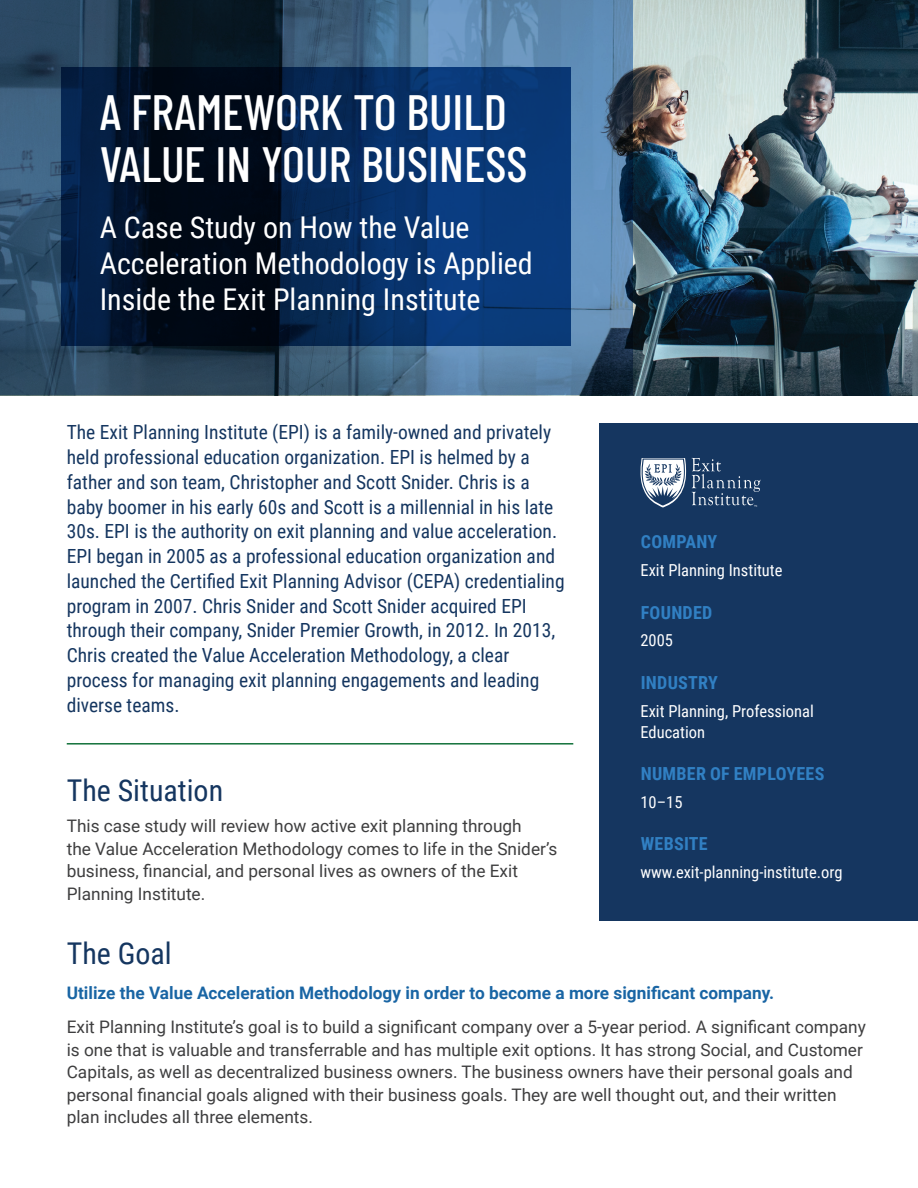
<style>
.page{position:relative;width:918px;height:1188px;background:#fff}
.page>*{position:absolute;margin:0;border:0;box-sizing:border-box;transform-origin:0 0}
.t1{font:500 49.5px/52.5px "Barlow Condensed";color:#fff}
.t2{font:30px/36px "Roboto Condensed";color:#fff}
.t3{font:30px "Roboto Condensed";color:#153660}
.t4{font:19.5px/24.8px "Roboto Condensed";color:#153660}
.t5{font:700 18px "Roboto Condensed";letter-spacing:.015em;color:#3180c3}
.t6{font:17.25px/22.5px "Roboto";color:#3e3e3f}
.t7{font:700 17.25px "Roboto";color:#1965a4}
.t8{font:16.5px/21px "Roboto Condensed";color:#fff}
</style>
<div class="page">
<img style="left:633px;top:0;width:285px;height:395px">
<svg style="left:0;top:0;width:633px;height:395px;background:#3d5e7b"></svg>
<svg style="left:62px;top:68px;width:509px;height:278px;background:#05234d"></svg>
<div style="left:600px;top:423px;width:318px;height:498px;background:#153660"></div>
<hr style="left:67px;top:743px;width:506px;height:2px;background:#12723b">
<svg style="left:692px;top:458px;width:68px;height:49px"></svg>
<svg style="left:640px;top:458px;width:46px;height:50px"></svg>
<h1 class="t1" style="left:100px;top:82px;width:429px">A FRAMEWORK TO BUILD<br>VALUE IN YOUR BUSINESS</h1>
<h2 class="t2" style="left:100px;top:208px;width:435px">A Case Study on How the Value<br>Acceleration Methodology is Applied<br>Inside the Exit Planning Institute</h2>
<p class="t4" style="left:67px;top:419px;width:499px">The Exit Planning Institute (EPI) is a family-owned and privately held professional education organization. EPI is helmed by a father and son team, Christopher and Scott Snider. Chris is a baby boomer in his early 60s and Scott is a millennial in his late 30s. EPI is the authority on exit planning and value acceleration.<br>EPI began in 2005 as a professional education organization and launched the Certified Exit Planning Advisor (CEPA) credentialing program in 2007. Chris Snider and Scott Snider acquired EPI through their company, Snider Premier Growth, in 2012. In 2013, Chris created the Value Acceleration Methodology, a clear process for managing exit planning engagements and leading diverse teams.</p>
<p class="t5" style="left:641px;top:529px;width:78px">COMPANY</p>
<p class="t8" style="left:640px;top:559px;width:144px">Exit Planning Institute</p>
<p class="t5" style="left:641px;top:600px;width:73px">FOUNDED</p>
<p class="t8" style="left:640px;top:629px;width:34px">2005</p>
<p class="t5" style="left:641px;top:670px;width:79px">INDUSTRY</p>
<p class="t8" style="left:640px;top:700px;width:175px">Exit Planning, Professional<br>Education</p>
<p class="t5" style="left:641px;top:761px;width:185px">NUMBER OF EMPLOYEES</p>
<p class="t8" style="left:640px;top:791px;width:44px">10–15</p>
<p class="t5" style="left:641px;top:831px;width:68px">WEBSITE</p>
<p class="t8" style="left:640px;top:861px;width:204px">www.exit-planning-institute.org</p>
<h2 class="t3" style="left:67px;top:769px;width:158px">The Situation</h2>
<p class="t6" style="left:67px;top:814px;width:492px">This case study will review how active exit planning through<br>the Value Acceleration Methodology comes to life in the Snider’s business, financial, and personal lives as owners of the Exit Planning Institute.</p>
<h2 class="t3" style="left:67px;top:933px;width:107px">The Goal</h2>
<p class="t7" style="left:67px;top:981px;width:709px">Utilize the Value Acceleration Methodology in order to become a more significant company.</p>
<p class="t6" style="left:67px;top:1015px;width:801px">Exit Planning Institute’s goal is to build a significant company over a 5-year period. A significant company is one that is valuable and transferrable and has multiple exit options. It has strong Social, and Customer Capitals, as well as decentralized business owners. The business owners have their personal goals and personal financial goals aligned with their business goals. They are well thought out, and their written plan includes all three elements.</p>
</div>
